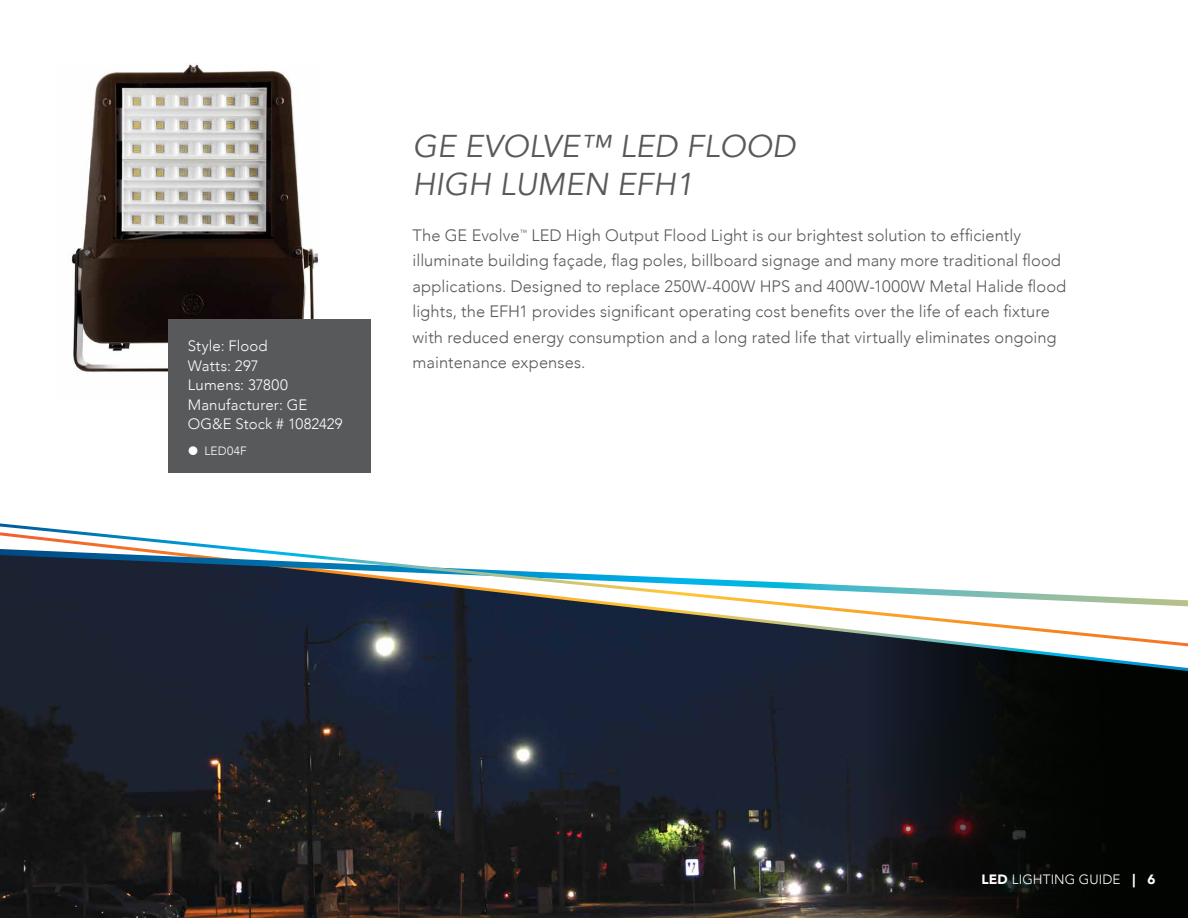
<style>
.page{position:relative;width:1188px;height:918px;background:#fff}
.page>*{position:absolute;margin:0;border:0;box-sizing:border-box;transform-origin:0 0}
.t1{font:italic 31.5px/37.5px "Avenir";color:#58595b}
.t2{font:300 16.5px/25.5px "Avenir";letter-spacing:.005em;color:#58595b}
.t3{font:300 15px/19.5px "Avenir";letter-spacing:.01em;color:#fff}
.t4{font:300 13.5px "Avenir";letter-spacing:.01em;color:#fff}
.t5{font:300 12px "Avenir";letter-spacing:.02em;color:#fff}
.s1{font-weight:900}
</style>
<div class="page">
<img style="left:0;top:704px;width:868px;height:214px">
<img style="left:71px;top:64px;width:248px;height:308px">
<div style="left:168px;top:319px;width:203px;height:154px;background:#58595b"></div>
<svg style="left:868px;top:704px;width:320px;height:214px;background:#0b0c0c"></svg>
<svg style="left:0;top:676px;width:1188px;height:28px;background:#151c2a"></svg>
<svg style="left:0;top:523px;width:1188px;height:153px"></svg>
<p class="t3" style="left:188px;top:336px;width:156px">Style: Flood<br>Watts: 297<br>Lumens: 37800<br>Manufacturer: GE<br>OG&amp;E Stock # 1082429</p>
<p class="t5" style="left:204px;top:444px;width:44px">LED04F</p>
<h1 class="t1" style="left:413px;top:128px;width:384px">GE EVOLVE™ LED FLOOD<br>HIGH LUMEN EFH1</h1>
<p class="t2" style="left:413px;top:222px;width:655px">The GE Evolve<sup>™</sup> LED High Output Flood Light is our brightest solution to efficiently illuminate building façade, flag poles, billboard signage and many more traditional flood applications. Designed to replace 250W-400W HPS and 400W-1000W Metal Halide flood lights, the EFH1 provides significant operating cost benefits over the life of each fixture with reduced energy consumption and a long rated life that virtually eliminates ongoing maintenance expenses.</p>
<p class="t4" style="left:982px;top:871px;width:175px"><span class="s1">LED</span> LIGHTING GUIDE <span class="s1">| 6</span></p>
</div>
